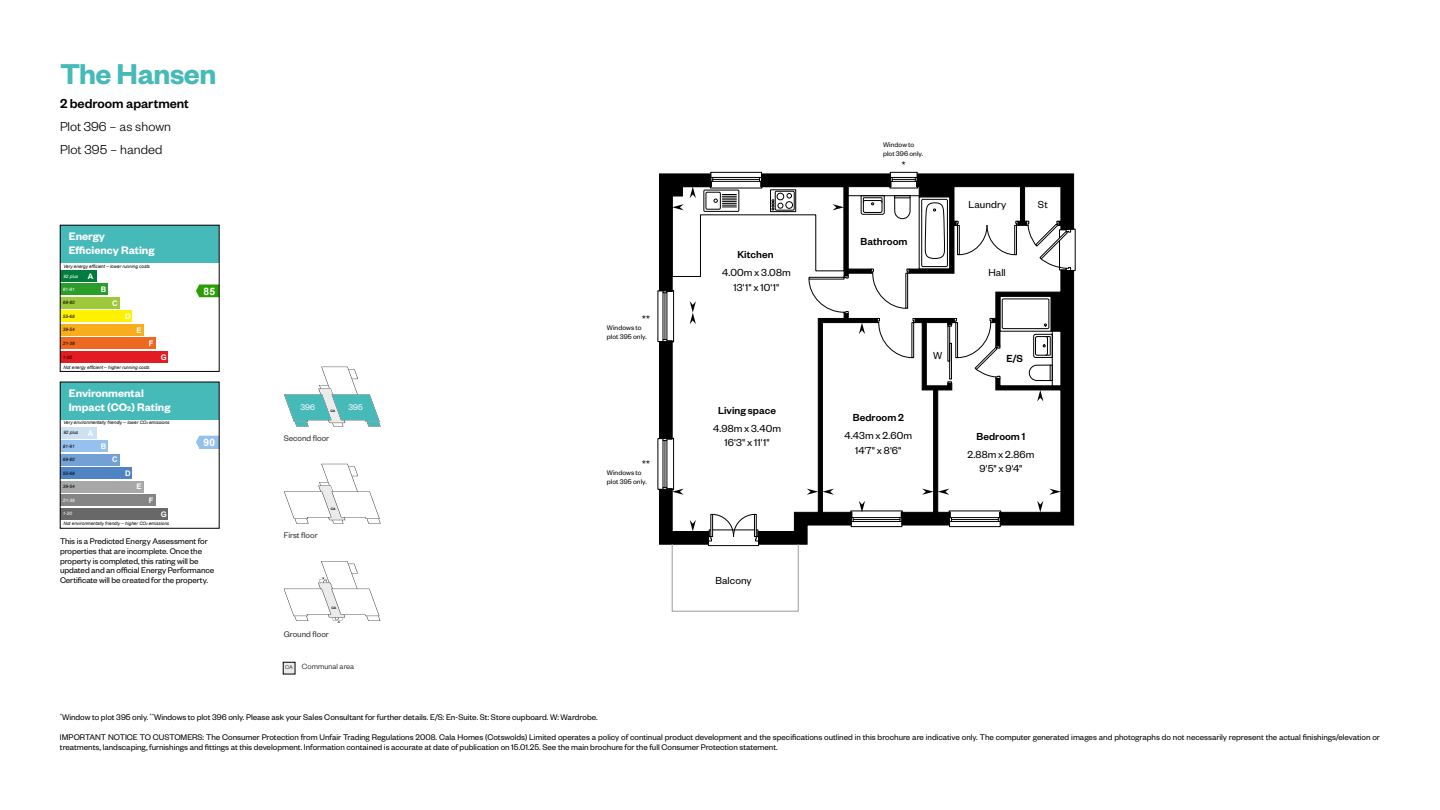
<style>
.page{position:relative;width:1440px;height:810px;background:#fff}
.page>*{position:absolute;margin:0;border:0;box-sizing:border-box;transform-origin:0 0}
.t1{font:31.5px "Founders Grotesk Sm Bd";letter-spacing:-.015em;color:#46b9b9}
.t2{font:300 14.25px/23.2px "Founders Grotesk";letter-spacing:.005em;color:#000}
.t3{font:14.25px "Founders Grotesk Med";color:#000}
.t4{font:12px/13.5px "Founders Grotesk Sm Bd";color:#fff}
.t5{font:11.18px/14.9px "Founders Grotesk";letter-spacing:.01em;color:#000;text-align:center}
.t6{font:11.18px "Founders Grotesk Med";letter-spacing:.005em;color:#000}
.t7{font:10.43px "Founders Grotesk";color:#000}
.t8{font:700 10.27px "Arial";color:#fff}
.t9{font:9px/9.8px "Founders Grotesk";letter-spacing:-.005em;color:#000}
.t10{font:9px "Founders Grotesk";color:#333}
.t11{font:9px "Founders Grotesk";color:#fff}
.t12{font:300 8.25px "Founders Grotesk";letter-spacing:.01em;color:#000}
.t13{font:700 7.65px "Arial";color:#fff}
.t14{font:7.5px/8.9px "Founders Grotesk";letter-spacing:.01em;color:#000}
.t15{font:italic 4.57px "Arial";color:#000}
.t16{font:italic 4.57px "Arial";color:#fff}
.t17{font:3.75px "Founders Grotesk Med";color:#000}
.s1{font-weight:700;font-style:normal;font-size:7.65px}
.s2{font-size:7.5px}
.s3{font-size:3px}
.s4{font-weight:700;font-style:normal;font-size:7.65px;color:#fff}
.s5{font-size:6px}
</style>
<div class="page">
<div style="left:283px;top:662px;width:12px;height:12px;background:#ebebeb;border:1px solid #000"></div>
<svg style="left:284px;top:561px;width:96px;height:61px"></svg>
<svg style="left:284px;top:464px;width:97px;height:60px"></svg>
<svg style="left:284px;top:367px;width:97px;height:60px"></svg>
<svg style="left:657px;top:172px;width:418px;height:374px"></svg>
<div style="left:948px;top:326px;width:2px;height:35px;border:1px solid #000"></div>
<div style="left:949px;top:343px;width:3px;height:36px;border:1px solid #000"></div>
<div style="left:60px;top:225px;width:159px;height:38px;background:#46b9b9"></div>
<div style="left:60px;top:270px;width:37px;height:12px;background:#007d3d"></div>
<div style="left:60px;top:284px;width:48px;height:11px;background:#2b9e29"></div>
<div style="left:60px;top:297px;width:59px;height:11px;background:#9ec93b"></div>
<div style="left:60px;top:311px;width:72px;height:11px;background:#fff200"></div>
<div style="left:60px;top:324px;width:83px;height:11px;background:#f7ad1c"></div>
<div style="left:60px;top:338px;width:95px;height:11px;background:#ed6921"></div>
<div style="left:60px;top:351px;width:108px;height:12px;background:#e31c21"></div>
<div style="left:60px;top:382px;width:159px;height:37px;background:#46b9b9"></div>
<div style="left:60px;top:427px;width:37px;height:12px;background:#cde1f5"></div>
<div style="left:60px;top:440px;width:48px;height:12px;background:#96c0ee"></div>
<div style="left:60px;top:454px;width:59px;height:11px;background:#73a1d5"></div>
<div style="left:60px;top:467px;width:72px;height:12px;background:#4e84c4"></div>
<div style="left:60px;top:481px;width:83px;height:11px;background:#a8a8a8"></div>
<div style="left:60px;top:494px;width:95px;height:12px;background:#858585"></div>
<div style="left:60px;top:508px;width:108px;height:11px;background:#686868"></div>
<svg style="left:196px;top:284px;width:21px;height:13px"></svg>
<svg style="left:196px;top:436px;width:4px;height:12px"></svg>
<div style="left:60px;top:225px;width:159px;height:147px;border:1px solid #000"></div>
<div style="left:200px;top:436px;width:19px;height:12px;background:#96c0ee"></div>
<h1 class="t1" style="left:60px;top:54px;width:158px">The Hansen</h1>
<h2 class="t3" style="left:60px;top:94px;width:130px">2 bedroom apartment</h2>
<h2 class="t2" style="left:60px;top:114px;width:113px">Plot 396 – as shown<br>Plot 395 – handed</h2>
<h3 class="t4" style="left:69px;top:229px;width:87px">Energy<br>Efficiency Rating</h3>
<p class="t15" style="left:63px;top:263px;width:88px">Very energy efficient – lower running costs</p>
<p class="t16" style="left:63px;top:273px;width:31px">92 plus <span class="s1">A</span></p>
<p class="t16" style="left:63px;top:286px;width:13px">81-91</p>
<p class="t13" style="left:101px;top:284px;width:7px">B</p>
<p class="t15" style="left:63px;top:300px;width:13px">69-80</p>
<p class="t13" style="left:112px;top:298px;width:7px">C</p>
<p class="t15" style="left:63px;top:313px;width:13px">55-68</p>
<p class="t13" style="left:125px;top:311px;width:7px">D</p>
<p class="t15" style="left:63px;top:327px;width:13px">39-54</p>
<p class="t13" style="left:137px;top:325px;width:7px">E</p>
<p class="t15" style="left:63px;top:340px;width:13px">21-38</p>
<p class="t13" style="left:149px;top:338px;width:6px">F</p>
<p class="t15" style="left:63px;top:354px;width:11px">1-20</p>
<p class="t13" style="left:161px;top:352px;width:7px">G</p>
<h3 class="t4" style="left:69px;top:386px;width:103px">Environmental<br>Impact (CO<span class="s2">2</span>) Rating</h3>
<p class="t15" style="left:63px;top:420px;width:108px">Very environmentally friendly – lower CO<span class="s3">2</span> emissions</p>
<p class="t15" style="left:63px;top:364px;width:88px">Not energy efficient – higher running costs</p>
<p class="t15" style="left:63px;top:430px;width:31px">92 plus <span class="s4">A</span></p>
<p class="t15" style="left:63px;top:443px;width:13px">81-91</p>
<p class="t13" style="left:101px;top:441px;width:7px">B</p>
<p class="t15" style="left:63px;top:457px;width:13px">69-80</p>
<p class="t13" style="left:112px;top:455px;width:7px">C</p>
<p class="t15" style="left:63px;top:470px;width:13px">55-68</p>
<p class="t13" style="left:125px;top:468px;width:7px">D</p>
<p class="t15" style="left:63px;top:484px;width:13px">39-54</p>
<p class="t13" style="left:137px;top:482px;width:7px">E</p>
<p class="t16" style="left:63px;top:497px;width:13px">21-38</p>
<p class="t13" style="left:149px;top:495px;width:6px">F</p>
<p class="t16" style="left:63px;top:511px;width:11px">1-20</p>
<p class="t13" style="left:161px;top:509px;width:7px">G</p>
<p class="t15" style="left:63px;top:521px;width:107px">Not environmentally friendly – higher CO<span class="s3">2</span> emissions</p>
<p class="t8" style="left:203px;top:284px;width:13px">85</p>
<p class="t8" style="left:203px;top:435px;width:13px">90</p>
<p class="t9" style="left:60px;top:536px;width:156px">This is a Predicted Energy Assessment for properties that are incomplete. Once the property is completed, this rating will be updated and an official Energy Performance Certificate will be created for the property.</p>
<p class="t11" style="left:301px;top:402px;width:16px">396</p>
<p class="t17" style="left:330px;top:408px;width:6px">CA</p>
<p class="t10" style="left:284px;top:433px;width:47px">Second floor</p>
<p class="t11" style="left:348px;top:402px;width:16px">395</p>
<p class="t10" style="left:284px;top:530px;width:35px">First floor</p>
<p class="t17" style="left:331px;top:506px;width:6px">CA</p>
<p class="t17" style="left:331px;top:606px;width:6px">CA</p>
<p class="t10" style="left:284px;top:628px;width:47px">Ground floor</p>
<p class="t12" style="left:285px;top:662px;width:71px"><span class="s5">CA</span> Communal area</p>
<p class="t7" style="left:642px;top:312px;width:9px">**</p>
<p class="t14" style="left:607px;top:322px;width:41px">Windows to plot 395 only.</p>
<p class="t7" style="left:642px;top:457px;width:9px">**</p>
<p class="t14" style="left:607px;top:468px;width:41px">Windows to plot 395 only.</p>
<p class="t6" style="left:737px;top:248px;width:38px">Kitchen</p>
<p class="t5" style="left:722px;top:265px;width:70px">4.00m x 3.08m<br>13'1" x 10'1"</p>
<p class="t6" style="left:718px;top:403px;width:59px">Living space</p>
<p class="t5" style="left:713px;top:420px;width:69px">4.98m x 3.40m<br>16'3" x 11'1"</p>
<p class="t5" style="left:715px;top:572px;width:38px">Balcony</p>
<p class="t14" style="left:883px;top:140px;width:42px">Window to plot 396 only.</p>
<p class="t7" style="left:902px;top:159px;width:5px">*</p>
<p class="t6" style="left:861px;top:234px;width:48px">Bathroom</p>
<p class="t5" style="left:969px;top:196px;width:39px">Laundry</p>
<p class="t5" style="left:988px;top:265px;width:19px">Hall</p>
<p class="t5" style="left:1038px;top:196px;width:11px">St</p>
<p class="t5" style="left:933px;top:347px;width:11px">W</p>
<p class="t6" style="left:1006px;top:351px;width:18px">E/S</p>
<p class="t6" style="left:853px;top:411px;width:53px">Bedroom 2</p>
<p class="t5" style="left:845px;top:427px;width:69px">4.43m x 2.60m<br>14'7" x 8'6"</p>
<p class="t6" style="left:976px;top:429px;width:50px">Bedroom 1</p>
<p class="t5" style="left:967px;top:446px;width:68px">2.88m x 2.86m<br>9'5" x 9'4"</p>
<p class="t9" style="left:60px;top:712px;width:539px"><sup>*</sup>Window to plot 395 only. <sup>**</sup>Windows to plot 396 only. Please ask your Sales Consultant for further details. E/S: En-Suite. St: Store cupboard. W: Wardrobe.</p>
<p class="t9" style="left:60px;top:732px;width:1321px">IMPORTANT NOTICE TO CUSTOMERS: The Consumer Protection from Unfair Trading Regulations 2008. Cala Homes (Cotswolds) Limited operates a policy of continual product development and the specifications outlined in this brochure are indicative only. The computer generated images and photographs do not necessarily represent the actual finishings/elevation or treatments, landscaping, furnishings and fittings at this development. Information contained is accurate at date of publication on 15.01.25. See the main brochure for the full Consumer Protection statement.</p>
</div>
